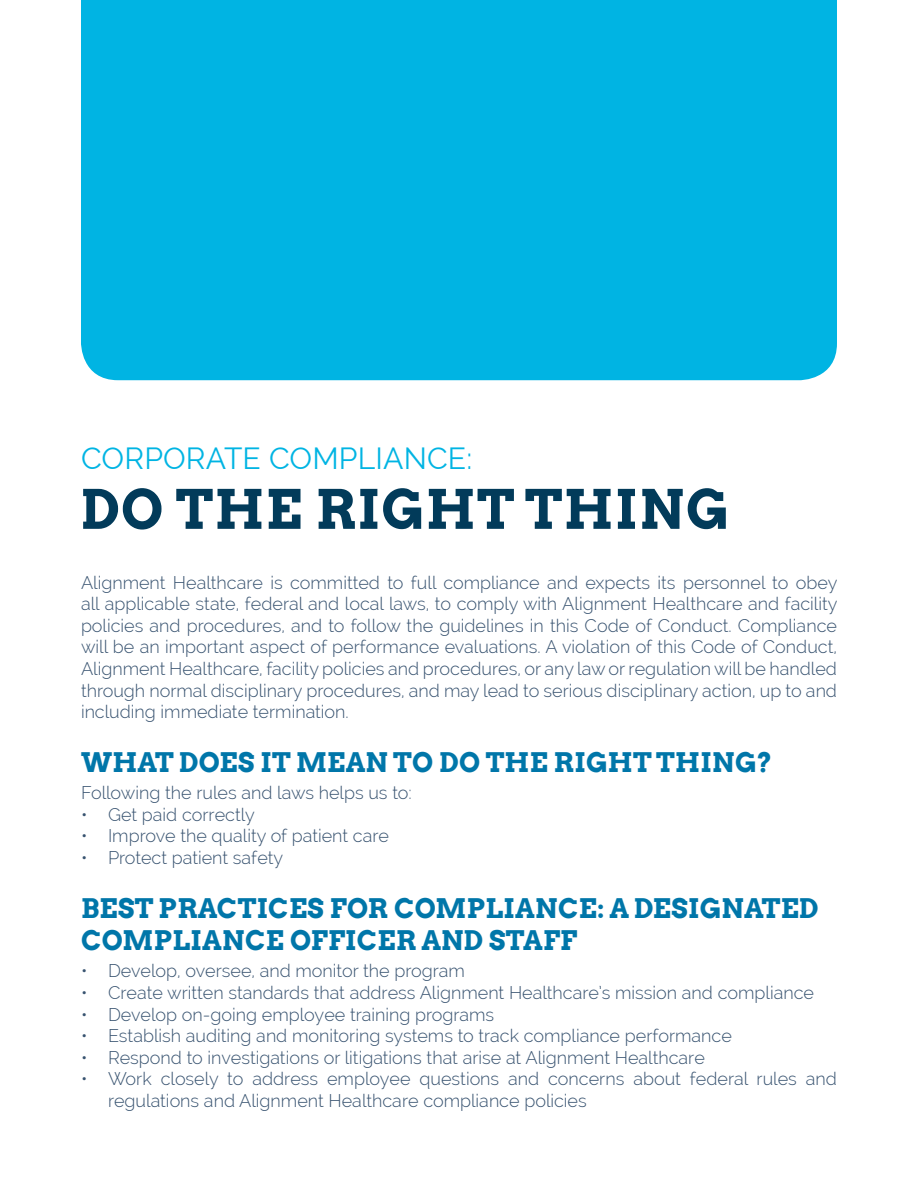
<style>
.page{position:relative;width:918px;height:1188px;background:#fff}
.page>*{position:absolute;margin:0;border:0;box-sizing:border-box;transform-origin:0 0}
.t1{font:700 54px "Arvo";color:#023b5a}
.t2{font:30px "Raleway";letter-spacing:.005em;color:#00b4e3}
.t3{font:700 27px/32.4px "Arvo";letter-spacing:.01em;color:#0076a9}
.t4{font:300 18px/21.6px "Raleway";color:#385370;text-align:justify}
</style>
<div class="page">
<div style="left:81px;top:0;width:756px;height:380px;background:#00b4e3"></div>
<h2 class="t2" style="left:81px;top:441px;width:393px">CORPORATE COMPLIANCE:</h2>
<h1 class="t1" style="left:81px;top:479px;width:482px">DO THE RIGHT THI</h1>
<h1 class="t1" style="left:639px;top:479px;width:91px">NG</h1>
<p class="t4" style="left:81px;top:571px;width:758px">Alignment Healthcare is committed to full compliance and expects its personnel to obey all applicable state, federal and local laws, to comply with Alignment Healthcare and facility policies and procedures, and to follow the guidelines in this Code of Conduct. Compliance will be an important aspect of performance evaluations. A violation of this Code of Conduct, Alignment Healthcare, facility policies and procedures, or any law or regulation will be handled through normal disciplinary procedures, and may lead to serious disciplinary action, up to and including immediate termination.</p>
<h3 class="t3" style="left:81px;top:747px;width:595px">WHAT DOES IT MEAN TO DO THE RIGHT THI</h3>
<h3 class="t3" style="left:712px;top:747px;width:62px">NG?</h3>
<p class="t4" style="left:81px;top:782px;width:332px">Following the rules and laws helps us to:</p>
<p class="t4" style="left:81px;top:804px;width:175px">• Get paid correctly</p>
<p class="t4" style="left:81px;top:825px;width:310px">• Improve the quality of patient care</p>
<p class="t4" style="left:81px;top:847px;width:204px">• Protect patient safety</p>
<h3 class="t3" style="left:81px;top:892px;width:739px">BEST PRACTICES FOR COMPLIANCE: A DESIGNATED<br>COMPLIANCE OFFI</h3>
<h3 class="t3" style="left:357px;top:925px;width:186px">CER AND STAFF</h3>
<p class="t4" style="left:81px;top:960px;width:385px">• Develop, oversee, and monitor the program</p>
<p class="t4" style="left:81px;top:982px;width:735px">• Create written standards that address Alignment Healthcare’s mission and compliance</p>
<p class="t4" style="left:81px;top:1003px;width:415px">• Develop on-going employee training programs</p>
<p class="t4" style="left:81px;top:1025px;width:652px">• Establish auditing and monitoring systems to track compliance performance</p>
<p class="t4" style="left:81px;top:1047px;width:625px">• Respond to investigations or litigations that arise at Alignment Healthcare</p>
<p class="t4" style="left:108px;top:1068px;width:731px;text-indent:-27px">• Work closely to address employee questions and concerns about federal rules and regulations and Alignment Healthcare compliance policies</p>
</div>
